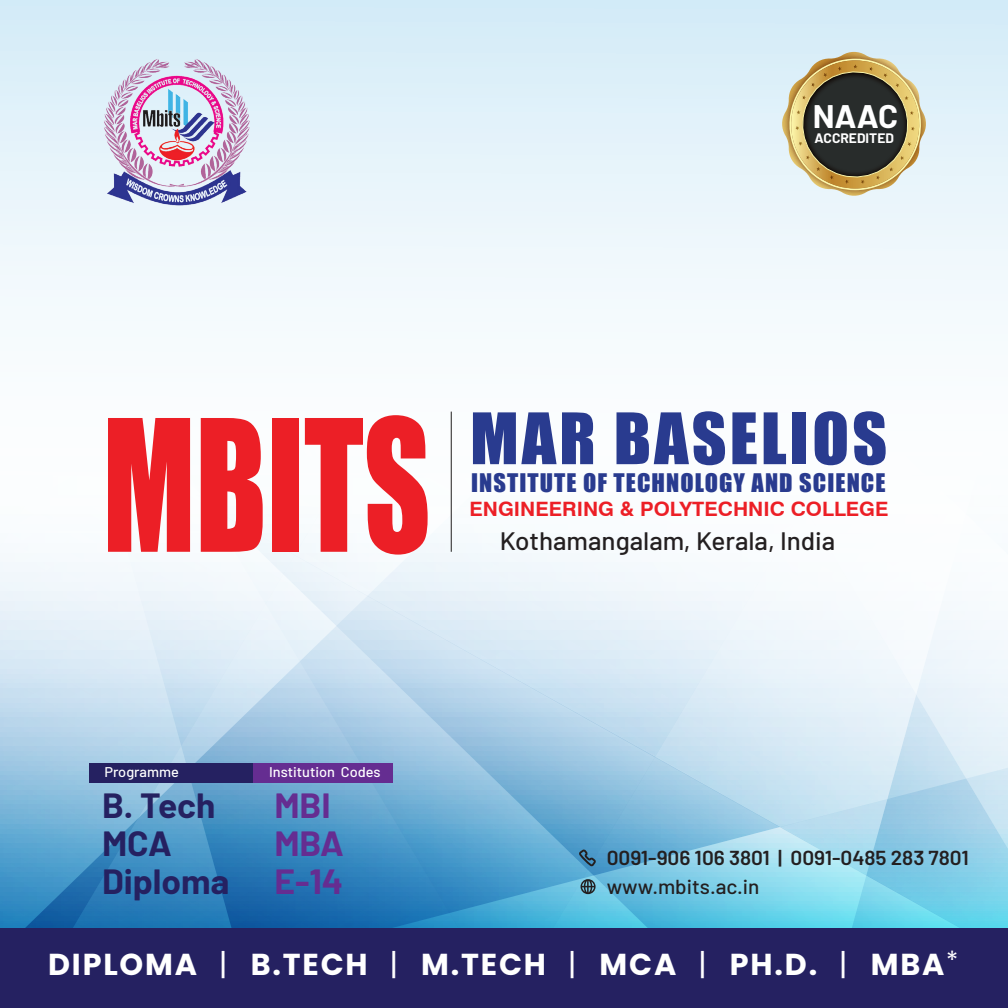
<style>
.page{position:relative;width:1008px;height:1008px;background:#fff}
.page>*{position:absolute;margin:0;border:0;box-sizing:border-box;transform-origin:0 0}
.t1{font:169.22px "Impact";color:#ec1f26;scale:.76 1}
.t2{font:65.45px "Impact";letter-spacing:.045em;color:#293b8f}
.t3{font:700 34.12px/38.3px "Barlow";color:#252161}
.t4{font:700 34.12px/38.3px "Barlow";color:#652d91}
.t5{font:700 31.85px "Barlow";color:#fff}
.t6{font:700 30.28px "Poppins";letter-spacing:.06em;color:#fff}
.t7{font:500 25.2px "Barlow";color:#231f20}
.t8{font:23.45px "Impact";letter-spacing:.045em;color:#293b8f}
.t9{font:600 20.12px "Barlow";color:#231f20}
.t10{font:500 20.12px "Barlow";color:#231f20}
.t11{font:700 19.78px "Swiss 721 BT";color:#ec1f26}
.t12{font:500 14px "Barlow";color:#fff}
.t13{font:700 13.47px "Barlow";color:#fff}
.s1{font-weight:400}
</style>
<div class="page">
<svg style="left:0;top:757px;width:98px;height:171px;background:#5da1cd"></svg>
<svg style="left:0;top:577px;width:1008px;height:180px"></svg>
<svg style="left:655px;top:757px;width:353px;height:171px;background:#99d6eb"></svg>
<svg style="left:98px;top:577px;width:557px;height:351px;background:#94c1df"></svg>
<div style="left:0;top:0;width:1008px;height:577px;background:linear-gradient(to bottom,#daeef9,#fff)"></div>
<svg style="left:579px;top:849px;width:17px;height:17px"></svg>
<svg style="left:581px;top:879px;width:15px;height:15px"></svg>
<svg style="left:781px;top:52px;width:147px;height:145px;background:#938d73"></svg>
<hr style="left:451px;top:412px;width:1px;height:140px;background:#211e1e">
<img style="left:97px;top:55px;width:159px;height:155px">
<div style="left:253px;top:763px;width:139px;height:19px;background:#652d91"></div>
<div style="left:90px;top:763px;width:163px;height:19px;background:#252161"></div>
<div style="left:0;top:928px;width:1008px;height:80px;background:#252161"></div>
<p class="t5" style="left:813px;top:93px;width:87px">NAAC</p>
<p class="t13" style="left:815px;top:129px;width:81px">ACCREDITED</p>
<h1 class="t1" style="left:103px;top:354px;width:433px">MBITS</h1>
<h2 class="t2" style="left:470px;top:388px;width:419px">MAR BASELIOS</h2>
<p class="t8" style="left:471px;top:464px;width:416px">INSTITUTE OF TECHNOLOGY AND SCIENCE</p>
<p class="t11" style="left:469px;top:497px;width:421px">ENGINEERING &amp; POLYTECHNIC COLLEGE</p>
<p class="t7" style="left:500px;top:522px;width:337px">Kothamangalam, Kerala, India</p>
<p class="t12" style="left:104px;top:762px;width:76px">Programme</p>
<p class="t12" style="left:269px;top:762px;width:113px">Institution Codes</p>
<p class="t3" style="left:102px;top:783px;width:129px">B. Tech<br>MCA<br>Diploma</p>
<p class="t4" style="left:274px;top:783px;width:71px">MBI<br>MBA<br>E-14</p>
<p class="t9" style="left:607px;top:843px;width:364px">0091-906 106 3801 | 0091-0485 283 7801</p>
<p class="t10" style="left:607px;top:872px;width:154px">www.mbits.ac.in</p>
<p class="t6" style="left:48px;top:946px;width:912px">DIPLOMA <span class="s1">|</span> B.TECH <span class="s1">|</span> M.TECH <span class="s1">|</span> MCA <span class="s1">|</span> PH.D. <span class="s1">|</span> MBA<sup>*</sup></p>
</div>
